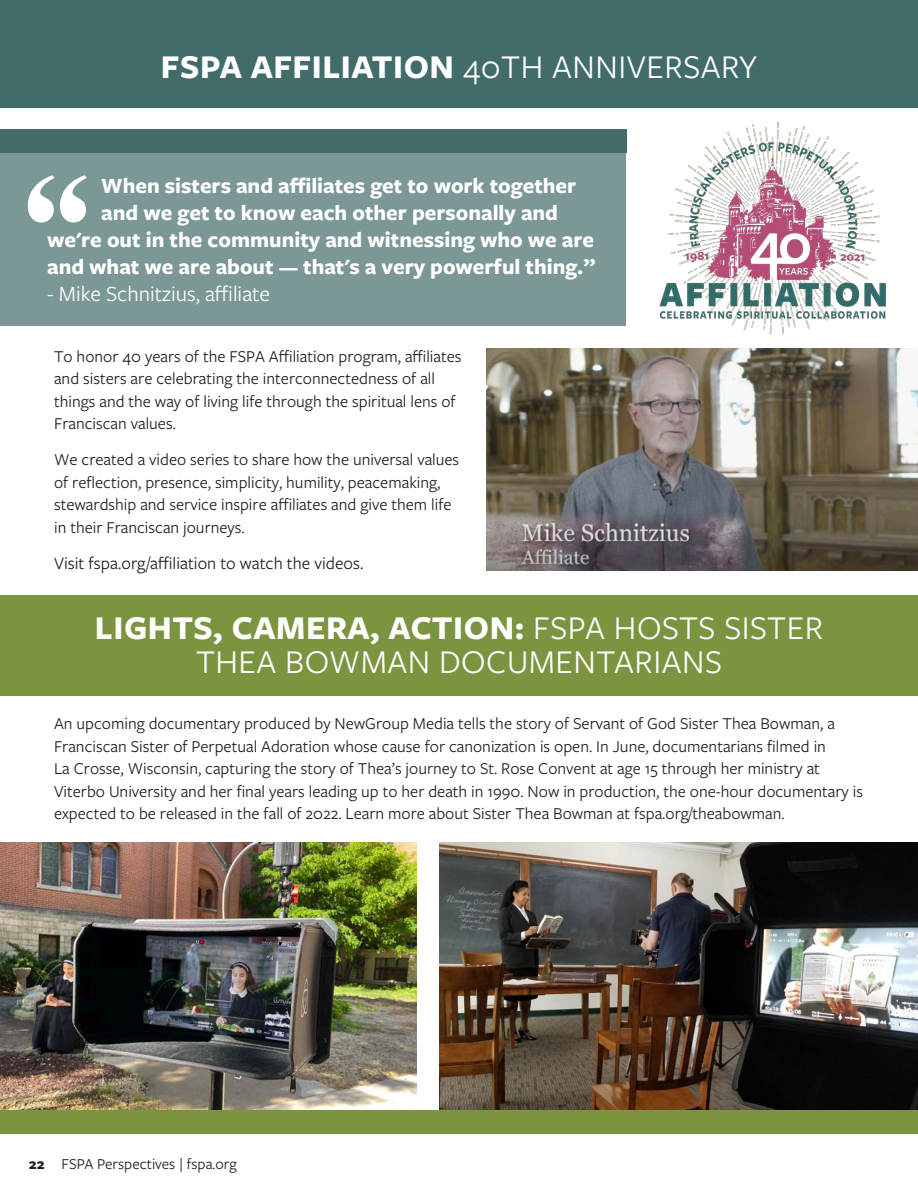
<style>
.page{position:relative;width:918px;height:1188px;background:#fff}
.page>*{position:absolute;margin:0;border:0;box-sizing:border-box;transform-origin:0 0}
.Author{font:172.5px "Engravers";color:#fff}
.headline{font:34.5px/34.5px "Freight Sans Pro";letter-spacing:.015em;color:#fff;text-align:center}
.headline-2{font:700 34.5px "Freight Sans Pro";letter-spacing:.015em;color:#fff}
.Sidebar{font:700 22.5px "Freight Sans Pro";color:#fff}
.Sidebar-2{font:22.5px "Freight Sans Pro";color:#fff}
.t1{font:18px "Freight Sans Pro";color:#231f20}
.Sidebar-3{font:17.25px/22.5px "Freight Sans Pro";color:#231f20}
.t2{font:15.75px "Freight Sans Pro";color:#231f20}
.s1{font-weight:400}
.s2{font-size:19.5px}
.s3{font-weight:700}
</style>
<div class="page">
<img style="left:487px;top:349px;width:431px;height:221px">
<div style="left:0;top:0;width:918px;height:107px;background:#426c6a"></div>
<div style="left:0;top:595px;width:918px;height:101px;background:#7b9440"></div>
<div style="left:0;top:130px;width:626px;height:23px;background:#426c6a"></div>
<div style="left:0;top:153px;width:626px;height:173px;background:#7b9896"></div>
<img style="left:0;top:842px;width:417px;height:268px">
<img style="left:440px;top:842px;width:478px;height:268px">
<img style="left:659px;top:121px;width:226px;height:213px">
<div style="left:0;top:1110px;width:918px;height:24px;background:#7b9440"></div>
<p class="headline-2" style="left:161px;top:43px;width:598px">FSPA AFFILIATION <span class="s1">40TH ANNIVERSARY</span></p>
<p class="Author" style="left:5px;top:134px;width:104px">“</p>
<p class="Sidebar" style="left:101px;top:171px;width:477px">When sisters and affiliates get to work together</p>
<p class="Sidebar" style="left:101px;top:198px;width:458px">and we get to know each other personally and</p>
<p class="Sidebar" style="left:47px;top:225px;width:548px">we're out in the community and witnessing who we are</p>
<p class="Sidebar" style="left:47px;top:252px;width:550px">and what we are about <span class="s2">—</span> that's a very powerful thing.”</p>
<p class="Sidebar-2" style="left:47px;top:279px;width:225px">- Mike Schnitzius, affiliate</p>
<p class="Sidebar-3" style="left:54px;top:344px;width:409px">To honor 40 years of the FSPA Affiliation program, affiliates and sisters are celebrating the interconnectedness of all things and the way of living life through the spiritual lens of Franciscan values.</p>
<p class="Sidebar-3" style="left:54px;top:448px;width:407px">We created a video series to share how the universal values of reflection, presence, simplicity, humility, peacemaking, stewardship and service inspire affiliates and give them life in their Franciscan journeys.</p>
<p class="t1" style="left:54px;top:551px;width:311px">Visit fspa.org/affiliation to watch the videos.</p>
<p class="headline" style="left:95px;top:609px;width:730px"><span class="s3">LIGHTS, CAMERA, ACTION:</span> FSPA HOSTS SISTER<br>THEA BOWMAN DOCUMENTARIANS</p>
<p class="Sidebar-3" style="left:54px;top:712px;width:811px">An upcoming documentary produced by NewGroup Media tells the story of Servant of God Sister Thea Bowman, a Franciscan Sister of Perpetual Adoration whose cause for canonization is open. In June, documentarians filmed in<br>La Crosse, Wisconsin, capturing the story of Thea’s journey to St. Rose Convent at age 15 through her ministry at Viterbo University and her final years leading up to her death in 1990. Now in production, the one-hour documentary is expected to be released in the fall of 2022. Learn more about Sister Thea Bowman at fspa.org/theabowman.</p>
<p class="t2" style="left:29px;top:1153px;width:209px"><span class="s3">22</span> FSPA Perspectives | fspa.org</p>
</div>
